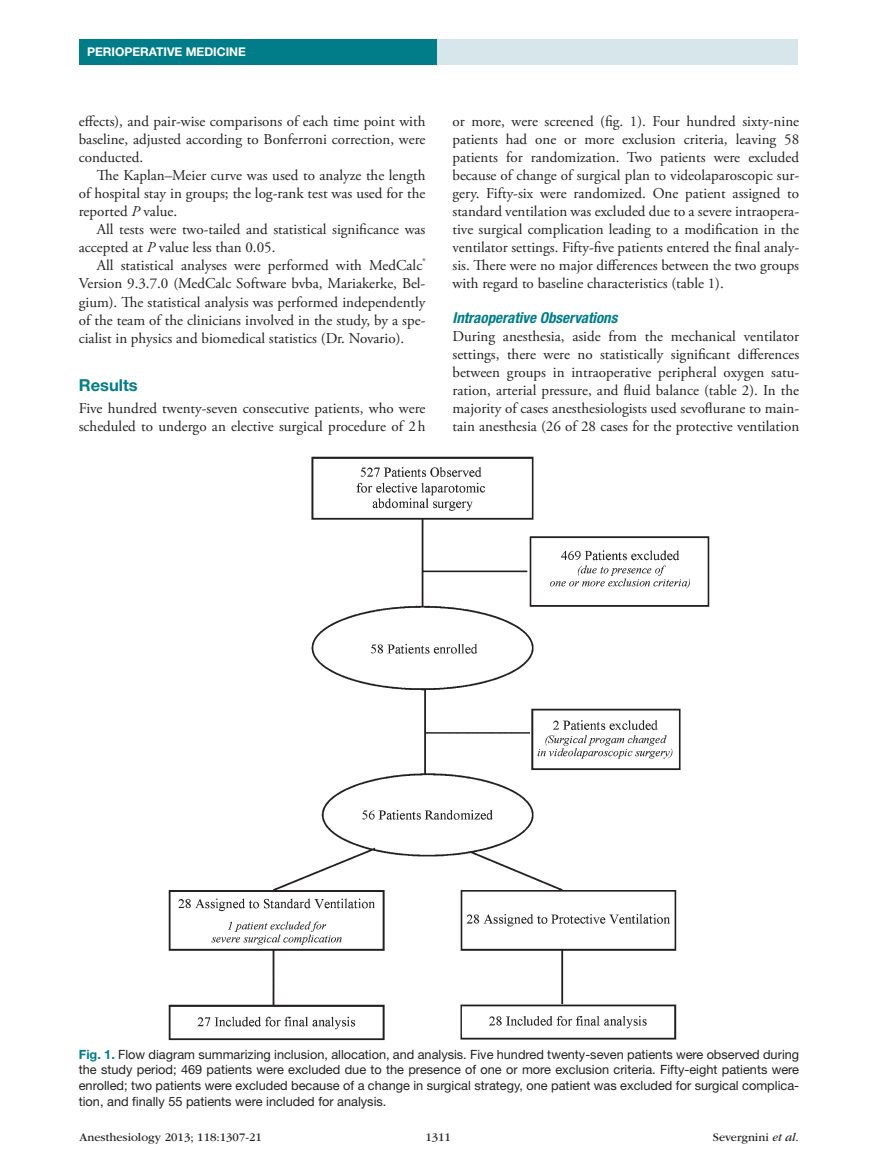
<style>
.page{position:relative;width:878px;height:1175px;background:#fff}
.page>*{position:absolute;margin:0;border:0;box-sizing:border-box;transform-origin:0 0}
.t1{font:700 16.5px "Helvetica Neue LT Std";color:#007d88}
.t2{font:15px/18px "Adobe Garamond Pro";color:#231f20;text-align:justify}
.t3{font:italic 700 condensed 15px "Helvetica Neue LT Std";color:#007d88}
.t4{font:12.75px/15.8px "Helvetica Neue LT Std";color:#231f20;text-align:justify}
.t5{font:12px "ITC Garamond Std";color:#231f20}
.t6{font:700 12px "Helvetica Neue LT Std";color:#fff}
.s1{font-style:italic}
.s2{font-weight:700;color:#007d88}
</style>
<div class="page">
<div style="left:432px;top:39px;width:365px;height:26px;background:#d6e6ea"></div>
<div style="left:79px;top:39px;width:357px;height:25px;background:#007d88"></div>
<img style="left:169px;top:457px;width:540px;height:583px">
<p class="t6" style="left:87px;top:44px;width:160px">PERIOPERATIVE MEDICINE</p>
<p class="t2" style="left:79px;top:113px;width:348px">effects), and pair-wise comparisons of each time point with baseline, adjusted according to Bonferroni correction, were conducted.</p>
<p class="t2" style="left:79px;top:167px;width:348px;text-indent:18px">The Kaplan–Meier curve was used to analyze the length of hospital stay in groups; the log-rank test was used for the reported <span class="s1">P</span> value.</p>
<p class="t2" style="left:79px;top:221px;width:348px;text-indent:18px">All tests were two-tailed and statistical significance was accepted at <span class="s1">P</span> value less than 0.05.</p>
<p class="t2" style="left:79px;top:257px;width:348px;text-indent:18px">All statistical analyses were performed with MedCalc<sup>® </sup>Version 9.3.7.0 (MedCalc Software bvba, Mariakerke, Bel&shy;gium). The statistical analysis was performed independently of the team of the clinicians involved in the study, by a spe&shy;cialist in physics and biomedical statistics (Dr. Novario).</p>
<p class="t1" style="left:79px;top:374px;width:60px">Results</p>
<p class="t2" style="left:79px;top:400px;width:348px">Five hundred twenty-seven consecutive patients, who were scheduled to undergo an elective surgical procedure of 2h</p>
<p class="t2" style="left:452px;top:113px;width:348px">or more, were screened (fig. 1). Four hundred sixty-nine patients had one or more exclusion criteria, leaving 58 patients for randomization. Two patients were excluded because of change of surgical plan to videolaparoscopic sur&shy;gery. Fifty-six were randomized. One patient assigned to standard ventilation was excluded due to a severe intraopera&shy;tive surgical complication leading to a modification in the ventilator settings. Fifty-five patients entered the final analy&shy;sis. There were no major differences between the two groups with regard to baseline characteristics (table 1).</p>
<p class="t3" style="left:452px;top:308px;width:166px">Intraoperative Observations</p>
<p class="t2" style="left:452px;top:328px;width:348px">During anesthesia, aside from the mechanical ventilator settings, there were no statistically significant differences between groups in intraoperative peripheral oxygen satu&shy;ration, arterial pressure, and fluid balance (table 2). In the majority of cases anesthesiologists used sevoflurane to main&shy;tain anesthesia (26 of 28 cases for the protective ventilation</p>
<p class="t4" style="left:79px;top:1046px;width:722px"><span class="s2">Fig. 1.</span> Flow diagram summarizing inclusion, allocation, and analysis. Five hundred twenty-seven patients were observed during the study period; 469 patients were excluded due to the presence of one or more exclusion criteria. Fifty-eight patients were enrolled; two patients were excluded because of a change in surgical strategy, one patient was excluded for surgical complica&shy;tion, and finally 55 patients were included for analysis.</p>
<p class="t5" style="left:80px;top:1130px;width:184px">Anesthesiology 2013; 118:1307-21</p>
<p class="t5" style="left:425px;top:1130px;width:27px">1311</p>
<p class="t5" style="left:712px;top:1130px;width:88px">Severgnini <span class="s1">et al</span>.</p>
</div>
